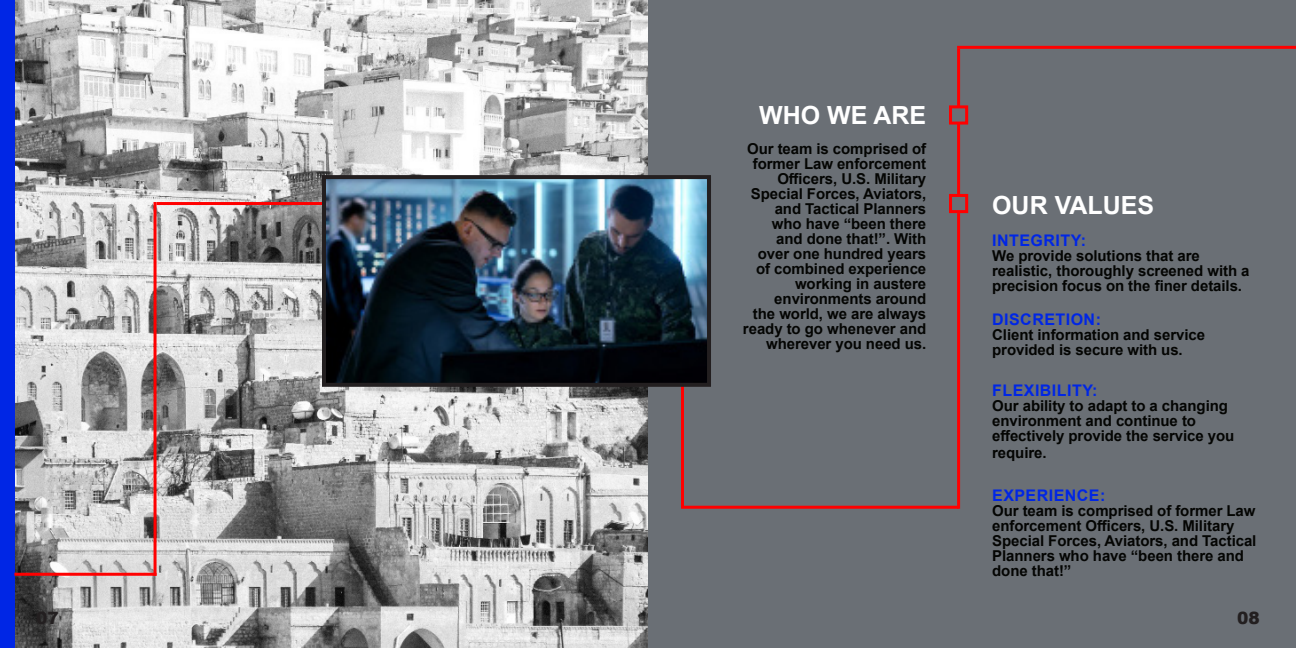
<style>
.page{position:relative;width:1296px;height:648px;background:#fff}
.page>*{position:absolute;margin:0;border:0;box-sizing:border-box;transform-origin:0 0}
.t1{font:700 25px "Arial";color:#fff}
.t2{font:900 17px "Arial";color:#231f20}
.t3{font:700 16px "Arial";letter-spacing:.03em;color:#0026e5}
.t4{font:700 15px/15px "Arial";letter-spacing:-.005em;color:#040503}
</style>
<div class="page">
<svg style="left:14px;top:0;width:634px;height:648px"></svg>
<div style="left:0;top:0;width:14px;height:648px;background:#0026e5"></div>
<hr style="left:154px;top:202px;width:3px;height:374px;background:#f00">
<div style="left:648px;top:0;width:648px;height:648px;background:#6a6f75"></div>
<hr style="left:157px;top:202px;width:295px;height:3px;background:#f00">
<hr style="left:957px;top:49px;width:3px;height:59px;background:#f00">
<hr style="left:957px;top:123px;width:3px;height:71px;background:#f00">
<hr style="left:681px;top:342px;width:3px;height:165px;background:#f00">
<hr style="left:957px;top:213px;width:3px;height:296px;background:#f00">
<hr style="left:957px;top:46px;width:339px;height:3px;background:#f00">
<hr style="left:681px;top:506px;width:278px;height:3px;background:#f00">
<img style="left:327px;top:180px;width:379px;height:202px">
<div style="left:322px;top:175px;width:389px;height:212px;border:4px solid #231f20"></div>
<div style="left:949px;top:105px;width:19px;height:20px;border:3px solid #f00"></div>
<hr style="left:14px;top:573px;width:143px;height:3px;background:#f00">
<div style="left:949px;top:194px;width:19px;height:19px;border:3px solid #f00"></div>
<p class="t1" style="left:759px;top:97px;width:169px">WHO WE ARE</p>
<p class="t4" style="left:747px;top:141px;width:181px;text-align:right">Our team is comprised of former Law enforcement<br>Officers, U.S. Military</p>
<p class="t4" style="left:751px;top:186px;width:177px;text-align:right">Special Forces, Aviators, and Tactical Planners who have “been there and done that!”. With over one hundred years of combined experience working in austere</p>
<p class="t4" style="left:743px;top:291px;width:185px;text-align:right">environments around<br>the world, we are always ready to go whenever and wherever you need us.</p>
<p class="t1" style="left:992px;top:187px;width:164px">OUR VALUES</p>
<p class="t3" style="left:992px;top:229px;width:95px">INTEGRITY:</p>
<p class="t4" style="left:992px;top:248px;width:259px">We provide solutions that are realistic, thoroughly screened with a precision focus on the finer details.</p>
<p class="t3" style="left:992px;top:308px;width:110px">DISCRETION:</p>
<p class="t4" style="left:992px;top:328px;width:214px">Client information and service provided is secure with us.</p>
<p class="t3" style="left:992px;top:379px;width:107px">FLEXIBILITY:</p>
<p class="t4" style="left:992px;top:398px;width:244px">Our ability to adapt to a changing environment and continue to effectively provide the service you</p>
<p class="t4" style="left:992px;top:445px;width:56px">require.</p>
<p class="t3" style="left:992px;top:484px;width:115px">EXPERIENCE:</p>
<p class="t4" style="left:992px;top:503px;width:266px">Our team is comprised of former Law enforcement Officers, U.S. Military<br>Special Forces, Aviators, and Tactical<br>Planners who have “been there and done that!”</p>
<p class="t2" style="left:36px;top:606px;width:24px">07</p>
<p class="t2" style="left:1237px;top:606px;width:24px">08</p>
</div>
